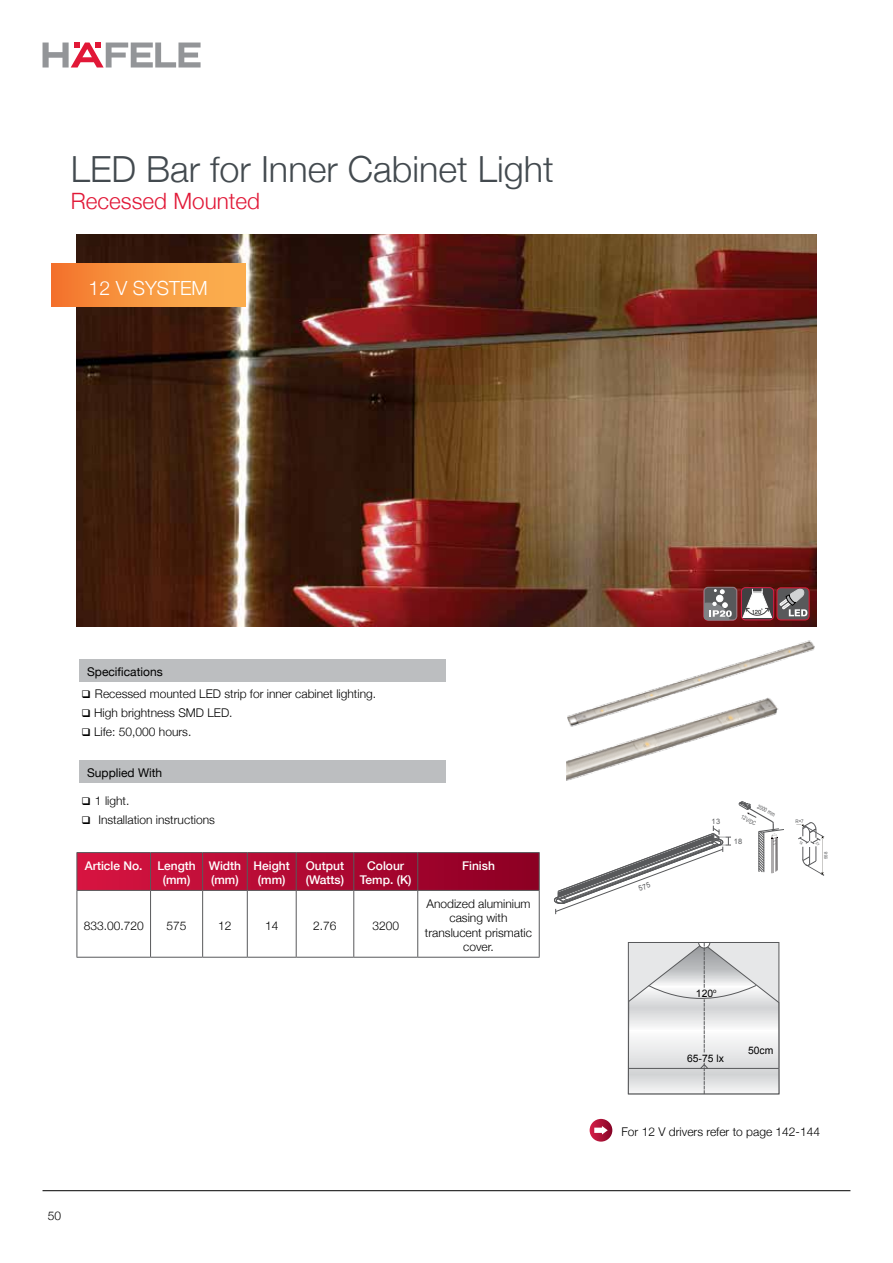
<style>
.page{position:relative;width:893px;height:1263px;background:#fff}
.page>*{position:absolute;margin:0;border:0;box-sizing:border-box;transform-origin:0 0}
.t1{font:300 36px "Helvetica Neue";color:#434a4f}
.t2{font:300 22.5px "Helvetica Neue";color:#e11837}
.t3{font:300 19.5px "Helvetica Neue";color:#fff}
.t4{font:300 12px/14.4px "Helvetica Neue";color:#000;text-align:center}
.t5{font:500 12px/14.4px "Helvetica Neue";color:#fff}
.t6{font:12px "Helvetica Neue";color:#000}
.t7{font:10.35px "Arial";color:#000}
.t8{font:7.5px "Arial";color:#58595b}
.t9{font:5.85px "Arial";color:#58595b;scale:.78 1}
.t10{font:5.85px "Helvetica";color:#000}
.t11{font:4.95px "Arial";color:#58595b;scale:.89 1}
.t12{font:4.35px "Arial";color:#58595b}
</style>
<div class="page">
<hr style="left:43px;top:1190px;width:807px;height:1px;background:#000">
<svg style="left:43px;top:43px;width:158px;height:25px"></svg>
<img style="left:77px;top:235px;width:739px;height:391px">
<svg style="left:704px;top:587px;width:33px;height:33px"></svg>
<div style="left:741px;top:587px;width:33px;height:33px;border:1px solid #da1e48;border-radius:4px"></div>
<svg style="left:743px;top:589px;width:29px;height:29px"></svg>
<svg style="left:777px;top:588px;width:32px;height:32px"></svg>
<div style="left:777px;top:588px;width:32px;height:32px;border:1px solid #e11837;border-radius:4px"></div>
<svg style="left:780px;top:589px;width:27px;height:27px"></svg>
<div style="left:79px;top:659px;width:367px;height:23px;background:#bcbec0"></div>
<img style="left:566px;top:640px;width:249px;height:141px">
<hr style="left:771px;top:838px;width:1px;height:35px;background:#080204">
<hr style="left:772px;top:838px;width:1px;height:35px;background:#080204">
<hr style="left:773px;top:838px;width:1px;height:35px;background:#080204">
<svg style="left:739px;top:801px;width:45px;height:71px"></svg>
<div style="left:51px;top:264px;width:194px;height:43px;background:linear-gradient(to right,#f4782e,#fcb552)"></div>
<svg style="left:628px;top:942px;width:152px;height:152px"></svg>
<div style="left:590px;top:1119px;width:22px;height:22px;background:linear-gradient(to right,#d42048,#8b0629);border-radius:11px"></div>
<svg style="left:594px;top:1126px;width:14px;height:8px"></svg>
<div style="left:79px;top:760px;width:367px;height:23px;background:#bcbec0"></div>
<svg style="left:78px;top:853px;width:461px;height:37px;background:#b00932"></svg>
<hr style="left:77px;top:852px;width:74px;height:1px;background:#58595b">
<hr style="left:77px;top:853px;width:1px;height:37px;background:#58595b">
<hr style="left:151px;top:852px;width:52px;height:1px;background:#58595b">
<hr style="left:150px;top:853px;width:1px;height:37px;background:#58595b">
<hr style="left:203px;top:852px;width:44px;height:1px;background:#58595b">
<hr style="left:202px;top:853px;width:1px;height:37px;background:#58595b">
<hr style="left:247px;top:852px;width:49px;height:1px;background:#58595b">
<hr style="left:247px;top:853px;width:1px;height:37px;background:#58595b">
<hr style="left:296px;top:852px;width:58px;height:1px;background:#58595b">
<hr style="left:296px;top:853px;width:1px;height:37px;background:#58595b">
<hr style="left:354px;top:852px;width:64px;height:1px;background:#58595b">
<hr style="left:353px;top:853px;width:1px;height:37px;background:#58595b">
<hr style="left:418px;top:852px;width:122px;height:1px;background:#58595b">
<hr style="left:417px;top:853px;width:1px;height:37px;background:#58595b">
<hr style="left:539px;top:853px;width:1px;height:37px;background:#58595b">
<hr style="left:77px;top:890px;width:74px;height:1px;background:#58595b">
<hr style="left:77px;top:891px;width:1px;height:66px;background:#58595b">
<hr style="left:151px;top:890px;width:52px;height:1px;background:#58595b">
<hr style="left:150px;top:891px;width:1px;height:66px;background:#58595b">
<hr style="left:203px;top:890px;width:44px;height:1px;background:#58595b">
<hr style="left:202px;top:891px;width:1px;height:66px;background:#58595b">
<hr style="left:247px;top:890px;width:49px;height:1px;background:#58595b">
<hr style="left:247px;top:891px;width:1px;height:66px;background:#58595b">
<hr style="left:296px;top:890px;width:58px;height:1px;background:#58595b">
<hr style="left:296px;top:891px;width:1px;height:66px;background:#58595b">
<hr style="left:354px;top:890px;width:64px;height:1px;background:#58595b">
<hr style="left:353px;top:891px;width:1px;height:66px;background:#58595b">
<hr style="left:418px;top:890px;width:122px;height:1px;background:#58595b">
<hr style="left:417px;top:891px;width:1px;height:66px;background:#58595b">
<hr style="left:539px;top:891px;width:1px;height:66px;background:#58595b">
<hr style="left:77px;top:957px;width:74px;height:1px;background:#58595b">
<hr style="left:151px;top:957px;width:52px;height:1px;background:#58595b">
<hr style="left:203px;top:957px;width:44px;height:1px;background:#58595b">
<hr style="left:247px;top:957px;width:49px;height:1px;background:#58595b">
<hr style="left:296px;top:957px;width:58px;height:1px;background:#58595b">
<hr style="left:354px;top:957px;width:64px;height:1px;background:#58595b">
<hr style="left:418px;top:957px;width:122px;height:1px;background:#58595b">
<svg style="left:554px;top:826px;width:177px;height:88px"></svg>
<svg style="left:796px;top:822px;width:28px;height:54px"></svg>
<h1 class="t1" style="left:71px;top:140px;width:484px">LED Bar for Inner Cabinet Light</h1>
<h2 class="t2" style="left:71px;top:182px;width:191px">Recessed Mounted</h2>
<h3 class="t3" style="left:89px;top:272px;width:121px">12 V SYSTEM</h3>
<p class="t6" style="left:87px;top:661px;width:77px">Specifications</p>
<p class="t4" style="left:81px;top:686px;width:296px">❑ Recessed mounted LED strip for inner cabinet lighting.</p>
<p class="t4" style="left:81px;top:705px;width:153px">❑ High brightness SMD LED.</p>
<p class="t4" style="left:81px;top:723px;width:111px">❑ Life: 50,000 hours.</p>
<p class="t6" style="left:87px;top:763px;width:77px">Supplied With</p>
<p class="t4" style="left:81px;top:793px;width:49px">❑ 1 light.</p>
<p class="t4" style="left:81px;top:811px;width:135px">❑ Installation instructions</p>
<p class="t5" style="left:163px;top:858px;width:34px;text-indent:-78px">Article No. Length (mm)</p>
<p class="t5" style="left:209px;top:858px;width:34px">Width (mm)</p>
<p class="t5" style="left:254px;top:858px;width:38px;text-align:center">Height (mm)</p>
<p class="t5" style="left:306px;top:858px;width:40px">Output (Watts)</p>
<p class="t5" style="left:360px;top:858px;width:53px;text-align:center">Colour<br>Temp. (K)</p>
<p class="t5" style="left:462px;top:858px;width:34px">Finish</p>
<p class="t4" style="left:84px;top:917px;width:62px">833.00.720</p>
<p class="t4" style="left:167px;top:917px;width:22px">575</p>
<p class="t4" style="left:218px;top:917px;width:15px">12</p>
<p class="t4" style="left:265px;top:917px;width:15px">14</p>
<p class="t4" style="left:313px;top:917px;width:25px">2.76</p>
<p class="t4" style="left:372px;top:917px;width:28px">3200</p>
<p class="t4" style="left:425px;top:896px;width:109px">Anodized aluminium casing with translucent prismatic cover.</p>
<p class="t4" style="left:48px;top:1208px;width:15px">50</p>
<p class="t10" style="left:752px;top:608px;width:11px">120</p>
<p class="t9" style="left:760px;top:803px;width:26px;rotate:28deg">2000 mm</p>
<p class="t8" style="left:711px;top:816px;width:10px">13</p>
<p class="t9" style="left:743px;top:813px;width:22px;rotate:28deg">12V/DC</p>
<p class="t8" style="left:734px;top:837px;width:10px">18</p>
<p class="t11" style="left:795px;top:818px;width:11px">R=7</p>
<p class="t12" style="left:823px;top:859px;width:9px;rotate:-90deg">558</p>
<p class="t7" style="left:696px;top:986px;width:22px">120<sup>o</sup></p>
<p class="t7" style="left:687px;top:1052px;width:38px">65-75 lx</p>
<p class="t7" style="left:748px;top:1044px;width:27px">50cm</p>
<p class="t4" style="left:621px;top:1124px;width:200px">For 12 V drivers refer to page 142-144</p>
</div>
